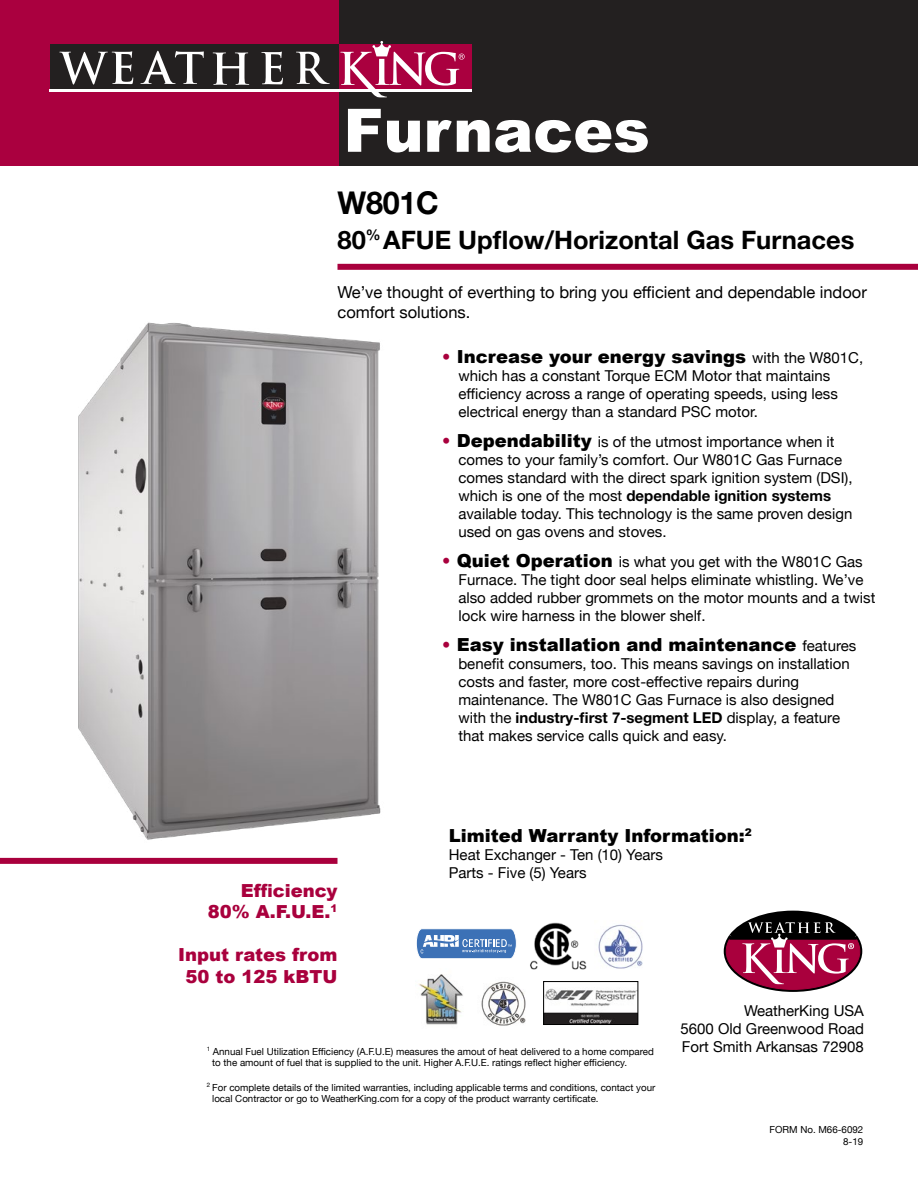
<style>
.page{position:relative;width:918px;height:1188px;background:#fff}
.page>*{position:absolute;margin:0;border:0;box-sizing:border-box;transform-origin:0 0}
.t1{font:900 60px "Arial";color:#fff}
.t2{font:700 31.5px "Helvetica Neue";letter-spacing:-.01em;color:#000}
.t3{font:700 25.5px "Helvetica Neue";color:#000}
.t4{font:900 18px "Arial";color:#000}
.t5{font:900 18px/21.6px "Arial";color:#a9003d;text-align:right}
.t6{font:16.5px/19.8px "Helvetica Neue";color:#000}
.t7{font:15px/18px "Helvetica Neue";color:#000}
.t8{font:9.75px/11.7px "Helvetica Neue";color:#000}
.s1{color:#a9003d}
.s2{font-family:"Helvetica Neue";font-weight:400;font-size:15px}
.s3{font-family:"Arial";font-weight:900;font-size:18px;color:#a9003d}
.s4{font-family:"Arial";font-weight:900;font-size:18px}
.s5{font-weight:700}
</style>
<div class="page">
<div style="left:337px;top:0;width:581px;height:165px;background:#232020"></div>
<div style="left:336px;top:45px;width:136px;height:46px;background:#aa003f"></div>
<div style="left:0;top:0;width:338px;height:165px;background:#aa003f"></div>
<div style="left:50px;top:44px;width:288px;height:47px;background:#232020"></div>
<svg style="left:59px;top:51px;width:74px;height:34px"></svg>
<svg style="left:213px;top:53px;width:36px;height:32px"></svg>
<svg style="left:261px;top:52px;width:22px;height:32px"></svg>
<svg style="left:296px;top:52px;width:34px;height:32px"></svg>
<svg style="left:140px;top:51px;width:64px;height:33px"></svg>
<svg style="left:340px;top:41px;width:125px;height:56px"></svg>
<hr style="left:50px;top:89px;width:422px;height:3px;background:#fff">
<div style="left:0;top:858px;width:338px;height:6px;background:#a9003d"></div>
<svg style="left:416px;top:928px;width:101px;height:31px;background:#6d94c8"></svg>
<img style="left:530px;top:922px;width:57px;height:48px">
<img style="left:419px;top:974px;width:44px;height:51px">
<img style="left:598px;top:924px;width:45px;height:45px">
<img style="left:481px;top:981px;width:45px;height:45px">
<div style="left:338px;top:264px;width:580px;height:6px;background:#a9003d"></div>
<svg style="left:724px;top:911px;width:138px;height:81px"></svg>
<img style="left:78px;top:322px;width:303px;height:518px">
<img style="left:545px;top:988px;width:91px;height:35px">
<div style="left:543px;top:981px;width:95px;height:44px;border:1px solid #000"></div>
<h1 class="t1" style="left:344px;top:87px;width:308px">Furnaces</h1>
<h2 class="t2" style="left:338px;top:184px;width:103px">W801C</h2>
<h3 class="t3" style="left:338px;top:224px;width:518px">80<sup>%</sup> AFUE Upflow/Horizontal Gas Furnaces</h3>
<p class="t6" style="left:338px;top:283px;width:531px">We’ve thought of everthing to bring you efficient and dependable indoor comfort solutions.</p>
<p class="t4" style="left:442px;top:343px;width:423px"><span class="s1">•</span> Increase your energy savings <span class="s2">with the W801C,</span></p>
<p class="t7" style="left:458px;top:367px;width:381px">which has a constant Torque ECM Motor that maintains efficiency across a range of operating speeds, using less electrical energy than a standard PSC motor.</p>
<p class="t7" style="left:458px;top:433px;width:396px;text-indent:-17px"><span class="s3">•</span> <span class="s4">Dependability</span> is of the utmost importance when it comes to your family’s comfort. Our W801C Gas Furnace comes standard with the direct spark ignition system (DSI), which is one of the most <span class="s5">dependable ignition systems </span>available today. This technology is the same proven design used on gas ovens and stoves.</p>
<p class="t7" style="left:458px;top:553px;width:419px;text-indent:-17px"><span class="s3">•</span> <span class="s4">Quiet Operation</span> is what you get with the W801C Gas Furnace. The tight door seal helps eliminate whistling. We’ve also added rubber grommets on the motor mounts and a twist lock wire harness in the blower shelf.</p>
<p class="t4" style="left:442px;top:631px;width:416px"><span class="s1">•</span> Easy installation and maintenance <span class="s2">features</span></p>
<p class="t7" style="left:458px;top:655px;width:393px">benefit consumers, too. This means savings on installation costs and faster, more cost-effective repairs during maintenance. The W801C Gas Furnace is also designed with the <span class="s5">industry-first 7-segment LED</span> display, a feature that makes service calls quick and easy.</p>
<p class="t5" style="left:208px;top:879px;width:131px">Efficiency<br>80% A.F.U.E.<sup>1</sup></p>
<p class="t5" style="left:178px;top:944px;width:161px;text-align:center">Input rates from<br>50 to 125 kBTU</p>
<p class="t4" style="left:449px;top:822px;width:305px">Limited Warranty Information:<sup>2</sup></p>
<p class="t7" style="left:449px;top:846px;width:216px">Heat Exchanger - Ten (10) Years<br>Parts - Five (5) Years</p>
<p class="t8" style="left:212px;top:1046px;width:443px;text-indent:-5px"><sup>1</sup> Annual Fuel Utilization Efficiency (A.F.U.E) measures the amout of heat delivered to a home compared to the amount of fuel that is supplied to the unit. Higher A.F.U.E. ratings reflect higher efficiency.</p>
<p class="t8" style="left:212px;top:1082px;width:445px;text-indent:-5px"><sup>2</sup> For complete details of the limited warranties, including applicable terms and conditions, contact your local Contractor or go to WeatherKing.com for a copy of the product warranty certificate.</p>
<p class="t7" style="left:681px;top:1003px;width:185px;text-align:justify;text-indent:63px">WeatherKing USA 5600 Old Greenwood Road Fort Smith Arkansas 72908</p>
<p class="t8" style="left:770px;top:1125px;width:95px;text-align:right">FORM No. M66-6092<br>8-19</p>
</div>
